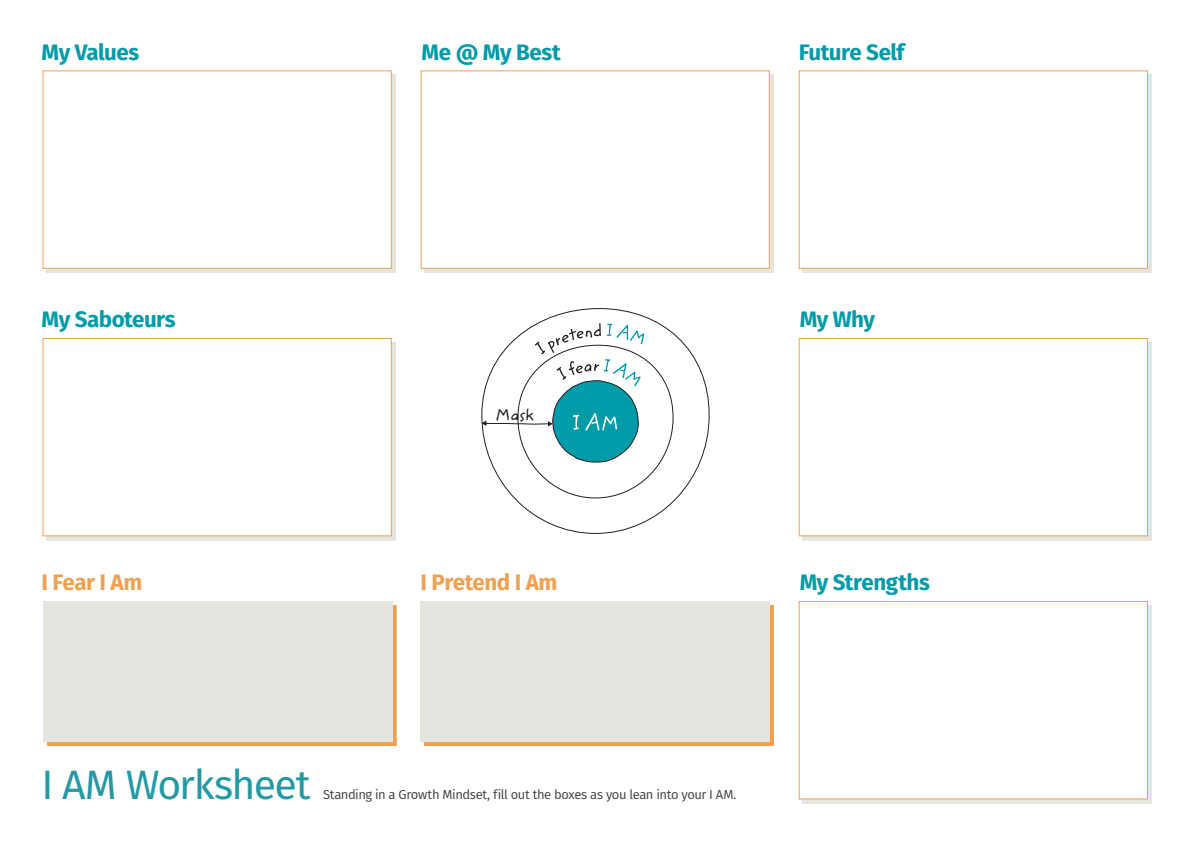
<style>
.page{position:relative;width:1191px;height:842px;background:#fff}
.page>*{position:absolute;margin:0;border:0;box-sizing:border-box;transform-origin:0 0}
.Headline{font:41px "Fira Sans";letter-spacing:-.04em;color:#2499a4}
.Pull_quote_26pt_Gree{font:700 22.4px "Fira Sans";letter-spacing:-.025em;color:#009ba8}
.Pull_quote_26pt_Gree-2{font:700 22.4px "Fira Sans";letter-spacing:-.025em;color:#eda151}
.t1{font:17.4px "Zemke Hand ITCTT";color:#231f20}
.text_18pt{font:13px "Fira Sans";letter-spacing:-.035em;color:#3e3e3f}
</style>
<div class="page">
<svg style="left:515px;top:308px;width:195px;height:226px"></svg>
<div style="left:46px;top:74px;width:350px;height:199px;background:#e6e4df"></div>
<div style="left:43px;top:70px;width:349px;height:199px;background:#fff;border:1px solid #eda151"></div>
<div style="left:424px;top:74px;width:350px;height:199px;background:#e6e4df"></div>
<div style="left:420px;top:70px;width:350px;height:199px;background:#fff;border:1px solid #eda151"></div>
<div style="left:802px;top:74px;width:350px;height:199px;background:#e6e4df"></div>
<div style="left:798px;top:70px;width:350px;height:199px;background:#fff;border:1px solid #eda151"></div>
<svg style="left:802px;top:342px;width:350px;height:198px;background:#e6dfd6"></svg>
<div style="left:798px;top:338px;width:350px;height:198px;background:#fff;border:1px solid #eda151"></div>
<svg style="left:802px;top:605px;width:350px;height:198px;background:#e6ded4"></svg>
<div style="left:798px;top:601px;width:350px;height:198px;background:#fff;border:1px solid #eda151"></div>
<svg style="left:46px;top:342px;width:350px;height:198px;background:#e6dfd6"></svg>
<div style="left:43px;top:338px;width:349px;height:198px;background:#fff;border:1px solid #eda151"></div>
<div style="left:47px;top:605px;width:349px;height:141px;background:#eda151"></div>
<div style="left:43px;top:601px;width:349px;height:141px;background:#e6e4df"></div>
<div style="left:424px;top:605px;width:350px;height:141px;background:#eda151"></div>
<div style="left:420px;top:601px;width:350px;height:141px;background:#e6e4df"></div>
<svg style="left:481px;top:323px;width:193px;height:176px"></svg>
<p class="Pull_quote_26pt_Gree" style="left:42px;top:37px;width:99px">My Values</p>
<p class="Pull_quote_26pt_Gree" style="left:421px;top:37px;width:141px">Me @ My Best</p>
<p class="Pull_quote_26pt_Gree" style="left:798px;top:37px;width:107px">Future Self</p>
<p class="Pull_quote_26pt_Gree" style="left:42px;top:304px;width:136px">My Saboteurs</p>
<p class="t1" style="left:496px;top:402px;width:40px">Mask</p>
<p class="Pull_quote_26pt_Gree" style="left:799px;top:304px;width:77px">My Why</p>
<p class="Pull_quote_26pt_Gree-2" style="left:42px;top:567px;width:102px">I Fear I Am</p>
<p class="Pull_quote_26pt_Gree-2" style="left:420px;top:567px;width:138px">I Pretend I Am</p>
<p class="Pull_quote_26pt_Gree" style="left:799px;top:567px;width:132px">My Strengths</p>
<p class="Headline" style="left:42px;top:754px;width:270px">I AM Worksheet</p>
<p class="text_18pt" style="left:323px;top:786px;width:415px">Standing in a Growth Mindset, fill out the boxes as you lean into your I AM.</p>
</div>
